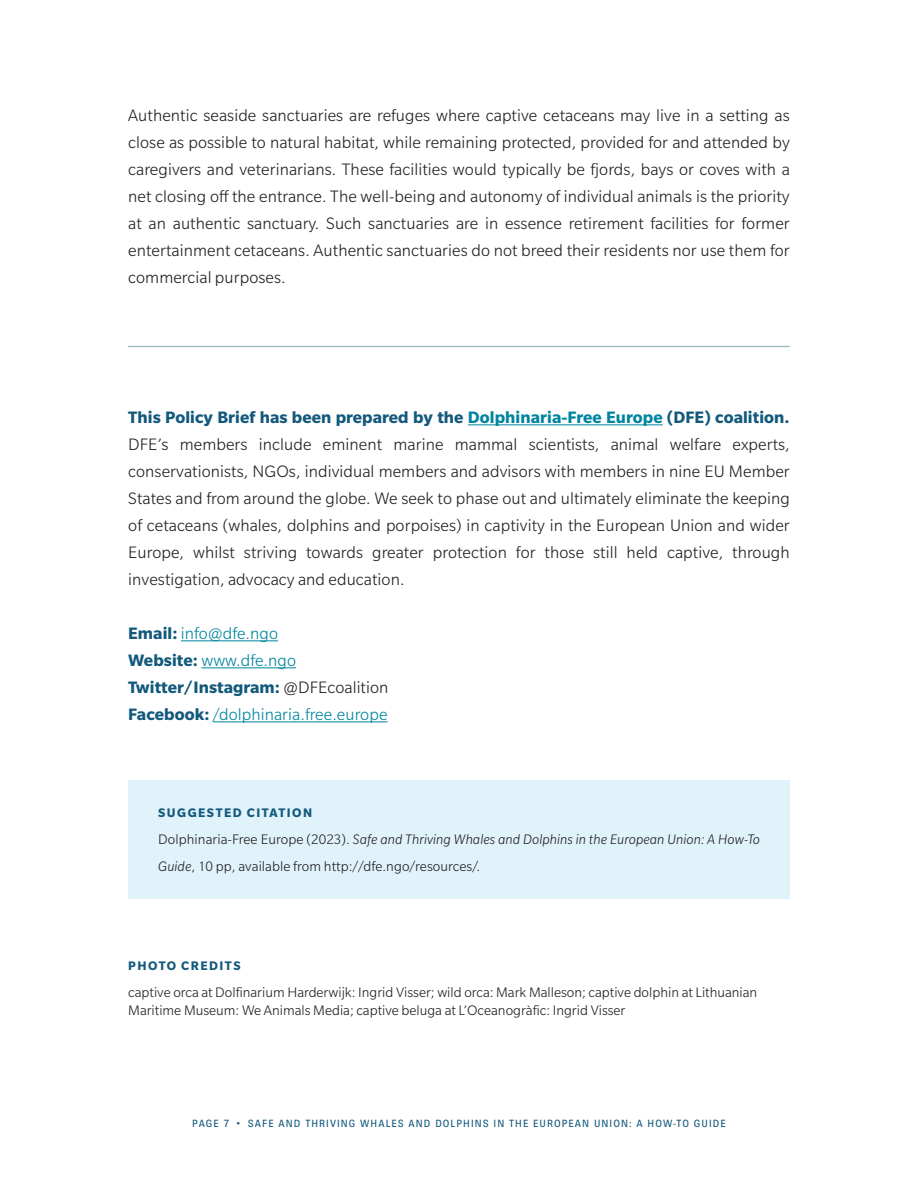
<style>
.page{position:relative;width:918px;height:1188px;background:#fff}
.page>*{position:absolute;margin:0;border:0;box-sizing:border-box;transform-origin:0 0}
.t1{font:300 18px/27px "Slate Pro";letter-spacing:.005em;color:#231f20;text-align:justify}
.t2{font:300 18px/27px "Slate Pro";letter-spacing:.005em;color:#00859e}
.t3{font:300 15px/18px "Slate Pro";color:#231f20}
.t4{font:700 13.5px "Slate Pro";letter-spacing:.11em;color:#13597c}
.t5{font:500 10.5px "Brown Pro";letter-spacing:.1em;color:#13597c}
.s1{font-weight:700;color:#13597c}
.s2{font-weight:700;color:#00859e}
.s3{color:#231f20}
.s4{font-style:italic}
</style>
<div class="page">
<div style="left:128px;top:780px;width:662px;height:119px;background:#e0f3fb"></div>
<hr style="left:468px;top:424px;width:195px;height:1px;background:#00859e">
<hr style="left:181px;top:640px;width:97px;height:1px;background:#00859e">
<hr style="left:201px;top:667px;width:95px;height:1px;background:#00859e">
<hr style="left:213px;top:721px;width:174px;height:1px;background:#00859e">
<hr style="left:128px;top:346px;width:662px;height:1px;background:#13597c">
<p class="t1" style="left:128px;top:102px;width:663px">Authentic seaside sanctuaries are refuges where captive cetaceans may live in a setting as close as possible to natural habitat, while remaining protected, provided for and attended by caregivers and veterinarians. These facilities would typically be fjords, bays or coves with a net closing off the entrance. The well-being and autonomy of individual animals is the priority at an authentic sanctuary. Such sanctuaries are in essence retirement facilities for former entertainment cetaceans. Authentic sanctuaries do not breed their residents nor use them for commercial purposes.</p>
<p class="t1" style="left:128px;top:404px;width:663px"><span class="s1">This Policy Brief has been prepared by the</span> <span class="s2">Dolphinaria-Free Europe</span> <span class="s1">(DFE) coalition.<br></span>DFE’s members include eminent marine mammal scientists, animal welfare experts, conservationists, NGOs, individual members and advisors with members in nine EU Member States and from around the globe. We seek to phase out and ultimately eliminate the keeping of cetaceans (whales, dolphins and porpoises) in captivity in the European Union and wider Europe, whilst striving towards greater protection for those still held captive, through investigation, advocacy and education.</p>
<p class="t2" style="left:128px;top:620px;width:262px"><span class="s1">Email:</span> info@dfe.ngo<br><span class="s1">Website:</span> www.dfe.ngo<br><span class="s1">Twitter/Instagram:</span> <span class="s3">@DFEcoalition<br></span><span class="s1">Facebook:</span> /dolphinaria.free.europe</p>
<p class="t4" style="left:158px;top:805px;width:156px">SUGGESTED CITATION</p>
<p class="t3" style="left:158px;top:825px;width:603px;line-height:27px">Dolphinaria-Free Europe (2023). <span class="s4">Safe and Thriving Whales and Dolphins in the European Union: A How-To<br>Guide</span>, 10 pp, available from http://dfe.ngo/resources/.</p>
<p class="t4" style="left:128px;top:958px;width:114px">PHOTO CREDITS</p>
<p class="t3" style="left:128px;top:983px;width:631px">captive orca at Dolfinarium Harderwijk: Ingrid Visser; wild orca: Mark Malleson; captive dolphin at Lithuanian<br>Maritime Museum: We Animals Media; captive beluga at L’Oceanogràfic: Ingrid Visser</p>
<p class="t5" style="left:192px;top:1118px;width:535px">PAGE 7 • SAFE AND THRIVING WHALES AND DOLPHINS IN THE EUROPEAN UNION: A HOW-TO GUIDE</p>
</div>
